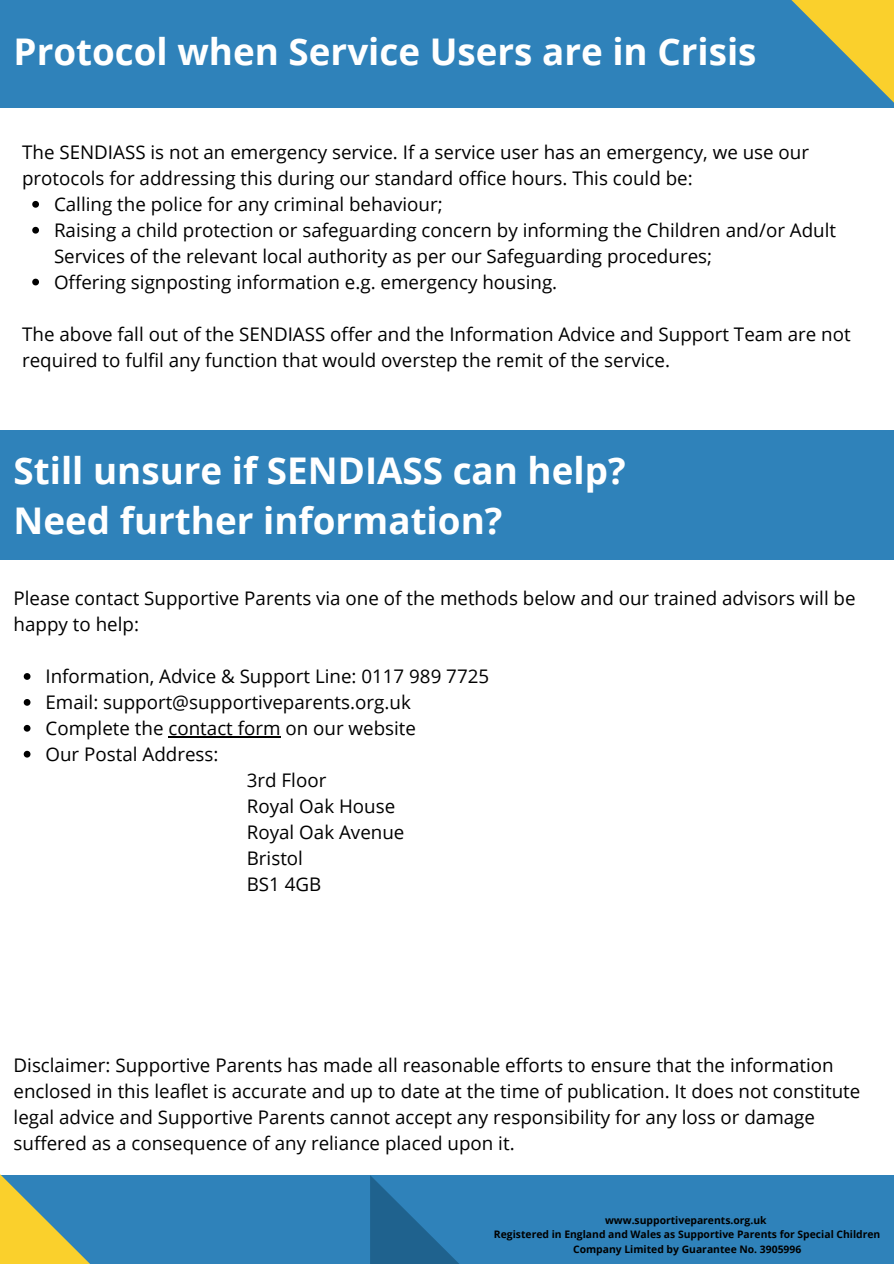
<style>
.page{position:relative;width:894px;height:1264px;background:#fff}
.page>*{position:absolute;margin:0;border:0;box-sizing:border-box;transform-origin:0 0}
.t1{font:700 36.75px "Open Sans";color:#fff}
.t2{font:18.75px/26px "Open Sans";color:#000}
.t3{font:700 10.35px/14.2px "Open Sans";color:#000;text-align:center}
</style>
<div class="page">
<div style="left:0;top:1175px;width:893px;height:88px;background:#2f82ba"></div>
<svg style="left:370px;top:1175px;width:88px;height:88px"></svg>
<div style="left:0;top:0;width:893px;height:107px;background:#2f82ba"></div>
<svg style="left:707px;top:0;width:186px;height:108px"></svg>
<svg style="left:0;top:1174px;width:89px;height:89px"></svg>
<svg style="left:32px;top:201px;width:7px;height:7px"></svg>
<svg style="left:32px;top:227px;width:7px;height:6px"></svg>
<svg style="left:32px;top:279px;width:7px;height:6px"></svg>
<svg style="left:24px;top:673px;width:6px;height:7px"></svg>
<svg style="left:24px;top:699px;width:6px;height:6px"></svg>
<svg style="left:24px;top:725px;width:6px;height:6px"></svg>
<hr style="left:168px;top:736px;width:112px;height:1px;background:#000">
<svg style="left:24px;top:750px;width:6px;height:7px"></svg>
<div style="left:0;top:430px;width:893px;height:129px;background:#2f82ba"></div>
<p class="t1" style="left:14px;top:25px;width:744px">Protocol when Service Users are in Crisis</p>
<p class="t2" style="left:22px;top:139px;width:788px">The SENDIASS is not an emergency service. If a service user has an emergency, we use our protocols for addressing this during our standard office hours. This could be:</p>
<p class="t2" style="left:54px;top:191px;width:390px">Calling the police for any criminal behaviour;</p>
<p class="t2" style="left:54px;top:217px;width:783px">Raising a child protection or safeguarding concern by informing the Children and/or Adult<br>Services of the relevant local authority as per our Safeguarding procedures;</p>
<p class="t2" style="left:54px;top:268px;width:504px">Offering signposting information e.g. emergency housing.</p>
<p class="t2" style="left:22px;top:320px;width:829px">The above fall out of the SENDIASS offer and the Information Advice and Support Team are not required to fulfil any function that would overstep the remit of the service.</p>
<p class="t1" style="left:14px;top:444px;width:613px">Still unsure if SENDIASS can help?</p>
<p class="t1" style="left:14px;top:495px;width:490px">Need further information?</p>
<p class="t2" style="left:14px;top:585px;width:843px">Please contact Supportive Parents via one of the methods below and our trained advisors will be happy to help:</p>
<p class="t2" style="left:45px;top:663px;width:445px">Information, Advice &amp; Support Line: 0117 989 7725</p>
<p class="t2" style="left:45px;top:689px;width:367px">Email: support@supportiveparents.org.uk</p>
<p class="t2" style="left:45px;top:714px;width:372px">Complete the contact form on our website</p>
<p class="t2" style="left:45px;top:740px;width:174px">Our Postal Address:</p>
<p class="t2" style="left:247px;top:766px;width:81px">3rd Floor</p>
<p class="t2" style="left:247px;top:792px;width:150px">Royal Oak House</p>
<p class="t2" style="left:247px;top:818px;width:159px">Royal Oak Avenue</p>
<p class="t2" style="left:247px;top:844px;width:58px">Bristol</p>
<p class="t2" style="left:247px;top:870px;width:76px">BS1 4GB</p>
<p class="t2" style="left:14px;top:1051px;width:848px">Disclaimer: Supportive Parents has made all reasonable efforts to ensure that the information enclosed in this leaflet is accurate and up to date at the time of publication. It does not constitute legal advice and Supportive Parents cannot accept any responsibility for any loss or damage suffered as a consequence of any reliance placed upon it.</p>
<p class="t3" style="left:605px;top:1212px;width:163px">www.supportiveparents.org.uk</p>
<p class="t3" style="left:494px;top:1227px;width:388px">Registered in England and Wales as Supportive Parents for Special Children<br>Company Limited by Guarantee No. 3905996</p>
</div>
